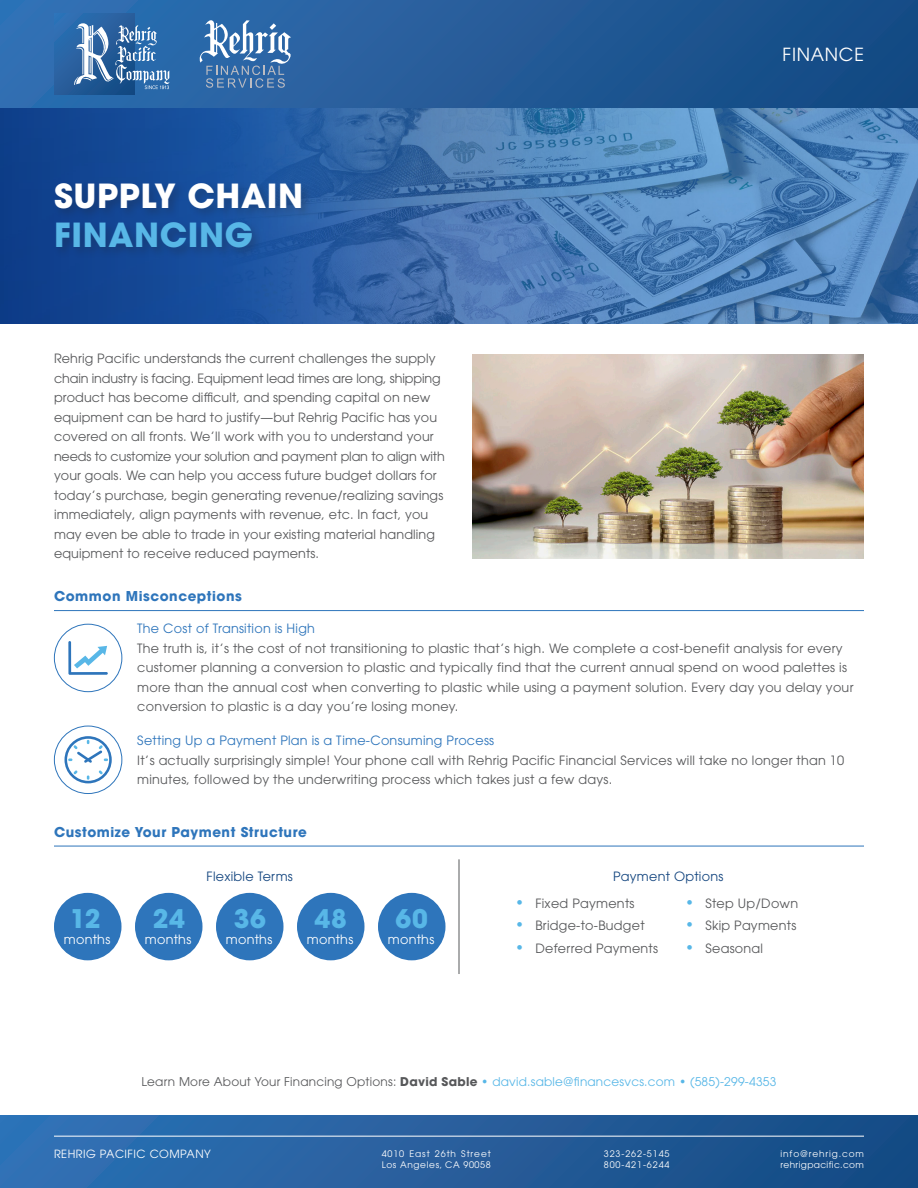
<style>
.page{position:relative;width:918px;height:1188px;background:#fff}
.page>*{position:absolute;margin:0;border:0;box-sizing:border-box;transform-origin:0 0}
.t1{font:700 33px/39.6px "ITC Avant Garde Pro";letter-spacing:.02em;color:#fff}
.t2{font:700 25.5px "ITC Avant Garde Pro";letter-spacing:.025em;color:#58b7e7}
.t3{font:18px "ITC Avant Garde Pro";letter-spacing:.04em;color:#fff}
.t4{font:700 13.5px "Avant Garde";letter-spacing:.04em;color:#2e75bb}
.t5{font:12.75px/19.5px "ITC Avant Garde Pro";letter-spacing:.01em;color:#57585a}
.t6{font:12.75px "ITC Avant Garde Pro";letter-spacing:.02em;color:#2e75bb}
.t7{font:12.75px "ITC Avant Garde Pro";letter-spacing:.02em;color:#fff}
.t8{font:12.75px "ITC Avant Garde Pro";letter-spacing:.02em;color:#13457f}
.t9{font:12px "ITC Avant Garde Pro";letter-spacing:.02em;color:#58b7e7}
.t10{font:11.25px "ITC Avant Garde Pro";letter-spacing:.04em;color:#fff}
.t11{font:9px/11.2px "ITC Avant Garde Pro";letter-spacing:.1em;color:#fff}
.t12{font:9px/11.2px "ITC Avant Garde Pro";letter-spacing:.04em;color:#fff}
.s1{color:#58b7e7}
.s2{font-size:15px;color:#58b7e7}
.s3{color:#57585a}
.s4{font-weight:700;color:#57585a}
</style>
<div class="page">
<div style="left:0;top:1116px;width:918px;height:72px;background:linear-gradient(to right,#3272b6,#164a82)"></div>
<hr style="left:54px;top:1136px;width:810px;height:1px;background:#fff">
<div style="left:0;top:0;width:918px;height:108px;background:linear-gradient(to right,#3170b3,#154982)"></div>
<svg style="left:54px;top:14px;width:81px;height:80px;background:#2863a3"></svg>
<svg style="left:74px;top:23px;width:96px;height:66px;background:#5986b6"></svg>
<svg style="left:199px;top:20px;width:93px;height:68px;background:#5986b7"></svg>
<div style="left:54px;top:893px;width:68px;height:67px;background:#2e75bb;border-radius:50%"></div>
<div style="left:135px;top:893px;width:67px;height:67px;background:#2e75bb;border-radius:50%"></div>
<div style="left:216px;top:893px;width:68px;height:67px;background:#2e75bb;border-radius:50%"></div>
<div style="left:297px;top:893px;width:67px;height:67px;background:#2e75bb;border-radius:50%"></div>
<div style="left:378px;top:893px;width:68px;height:67px;background:#2e75bb;border-radius:50%"></div>
<hr style="left:54px;top:846px;width:810px;height:1px;background:#2e75bb">
<hr style="left:54px;top:610px;width:810px;height:1px;background:#2e75bb">
<svg style="left:0;top:108px;width:918px;height:216px;background:#3d6fad"></svg>
<div style="left:52px;top:180px;width:261px;height:80px;background:#231f20;opacity:.25"></div>
<img style="left:472px;top:354px;width:392px;height:204px">
<hr style="left:459px;top:859px;width:1px;height:115px;background:#57585a">
<div style="left:54px;top:624px;width:68px;height:68px;border:1px solid #2e75bb;border-radius:50%"></div>
<div style="left:54px;top:726px;width:68px;height:68px;border:1px solid #2e75bb;border-radius:50%"></div>
<svg style="left:64px;top:736px;width:48px;height:47px"></svg>
<svg style="left:68px;top:641px;width:40px;height:34px"></svg>
<p class="t1" style="left:54px;top:175px;width:251px">SUPPLY CHAIN<br><span class="s1">FINANCING</span></p>
<p class="t5" style="left:54px;top:349px;width:392px">Rehrig Pacific understands the current challenges the supply chain industry is facing. Equipment lead times are long, shipping product has become difficult, and spending capital on new equipment can be hard to justify—but Rehrig Pacific has you covered on all fronts. We’ll work with you to understand your needs to customize your solution and payment plan to align with your goals. We can help you access future budget dollars for today’s purchase, begin generating revenue/realizing savings immediately, align payments with revenue, etc. In fact, you may even be able to trade in your existing material handling equipment to receive reduced payments.</p>
<p class="t4" style="left:54px;top:588px;width:189px">Common Misconceptions</p>
<h3 class="t3" style="left:783px;top:43px;width:83px">FINANCE</h3>
<p class="t6" style="left:137px;top:621px;width:179px">The Cost of Transition is High</p>
<p class="t5" style="left:137px;top:638px;width:718px">The truth is, it’s the cost of not transitioning to plastic that’s high. We complete a cost-benefit analysis for every customer planning a conversion to plastic and typically find that the current annual spend on wood palettes is more than the annual cost when converting to plastic while using a payment solution. Every day you delay your conversion to plastic is a day you’re losing money.</p>
<p class="t6" style="left:137px;top:732px;width:358px">Setting Up a Payment Plan is a Time-Consuming Process</p>
<p class="t5" style="left:137px;top:750px;width:709px">It’s actually surprisingly simple! Your phone call with Rehrig Pacific Financial Services will take no longer than 10 minutes, followed by the underwriting process which takes just a few days.</p>
<p class="t4" style="left:54px;top:823px;width:254px">Customize Your Payment Structure</p>
<p class="t2" style="left:70px;top:902px;width:32px">12</p>
<p class="t7" style="left:64px;top:932px;width:48px">months</p>
<p class="t2" style="left:153px;top:902px;width:34px">24</p>
<p class="t7" style="left:145px;top:932px;width:48px">months</p>
<p class="t8" style="left:207px;top:868px;width:88px">Flexible Terms</p>
<p class="t2" style="left:234px;top:902px;width:34px">36</p>
<p class="t7" style="left:226px;top:932px;width:48px">months</p>
<p class="t2" style="left:315px;top:902px;width:34px">48</p>
<p class="t7" style="left:307px;top:932px;width:48px">months</p>
<p class="t2" style="left:396px;top:902px;width:34px">60</p>
<p class="t7" style="left:388px;top:932px;width:48px">months</p>
<p class="t8" style="left:613px;top:868px;width:112px">Payment Options</p>
<p class="t5" style="left:515px;top:893px;width:121px"><span class="s2">•</span> Fixed Payments</p>
<p class="t5" style="left:515px;top:916px;width:131px"><span class="s2">•</span> Bridge-to-Budget</p>
<p class="t5" style="left:515px;top:938px;width:145px"><span class="s2">•</span> Deferred Payments</p>
<p class="t5" style="left:685px;top:893px;width:115px"><span class="s2">•</span> Step Up/Down</p>
<p class="t5" style="left:685px;top:916px;width:113px"><span class="s2">•</span> Skip Payments</p>
<p class="t5" style="left:685px;top:938px;width:79px"><span class="s2">•</span> Seasonal</p>
<p class="t9" style="left:141px;top:1074px;width:637px"><span class="s3">Learn More About Your Financing Options:</span> <span class="s4">David Sable</span> • david.sable@financesvcs.com • (585)-299-4353</p>
<p class="t10" style="left:54px;top:1147px;width:158px">REHRIG PACIFIC COMPANY</p>
<p class="t12" style="left:781px;top:1147px;width:85px">info@rehrig.com rehrigpacific.com</p>
<p class="t11" style="left:382px;top:1147px;width:111px">4010 East 26th Street<br>Los Angeles, CA 90058</p>
<p class="t11" style="left:604px;top:1147px;width:67px">323-262-5145<br>800-421-6244</p>
</div>
